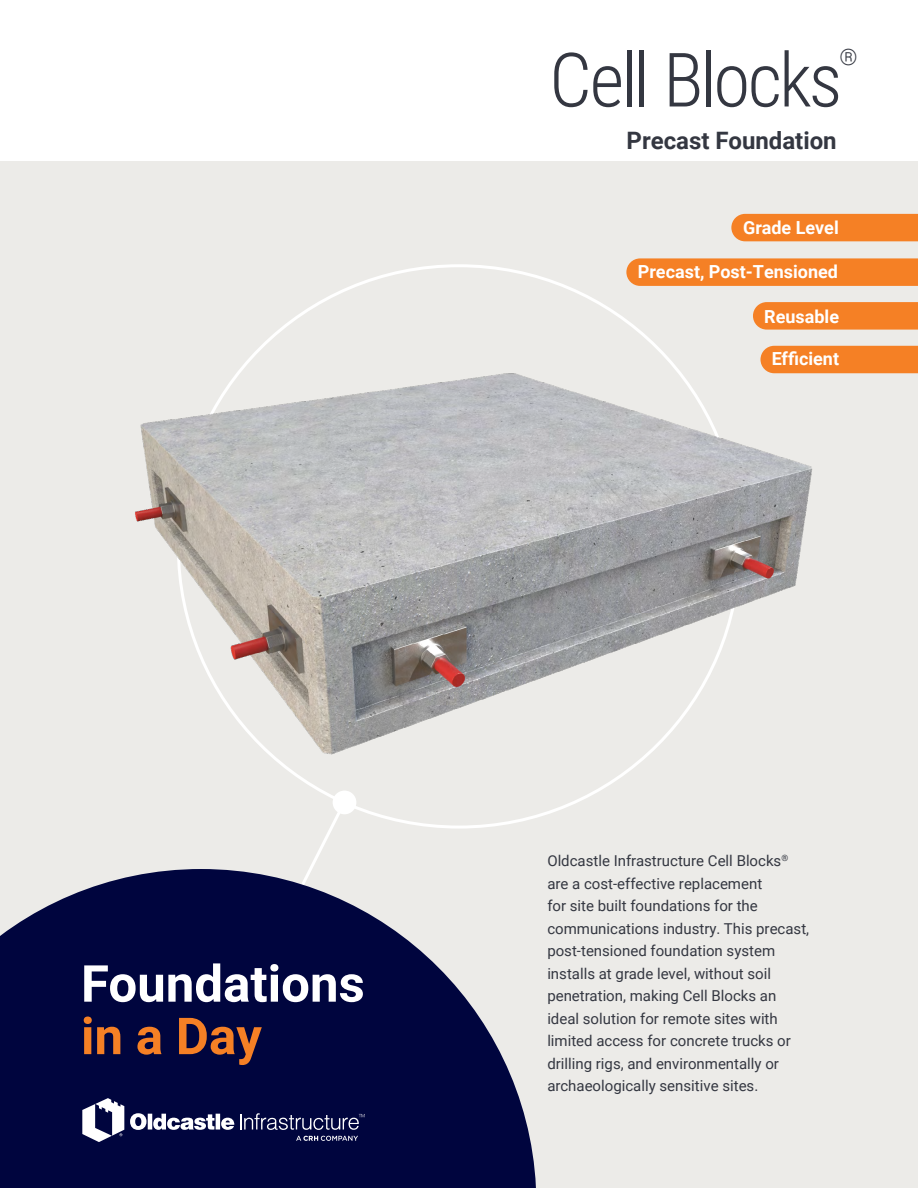
<style>
.page{position:relative;width:918px;height:1188px;background:#fff}
.page>*{position:absolute;margin:0;border:0;box-sizing:border-box;transform-origin:0 0}
.t1{font:300 75px "Roboto Condensed";letter-spacing:-.04em;color:#343741}
.t2{font:700 51px "Roboto";color:#fff}
.t3{font:700 51px "Roboto";color:#f58025}
.t4{font:700 24px "Roboto";color:#343741}
.t5{font:300 22.8px "Roboto Condensed";color:#343741}
.t6{font:700 18px "Roboto";color:#fff}
.t7{font:15px/22.5px "Roboto";color:#343741}
</style>
<div class="page">
<div style="left:0;top:161px;width:918px;height:1027px;background:#ecebe8"></div>
<svg style="left:0;top:869px;width:536px;height:319px;fill:#00053e"></svg>
<svg style="left:299px;top:806px;width:48px;height:82px"></svg>
<svg style="left:82px;top:1098px;width:152px;height:44px;background:#4b4e76"></svg>
<svg style="left:296px;top:1136px;width:62px;height:5px"></svg>
<svg style="left:240px;top:1113px;width:125px;height:17px;background:#393d69"></svg>
<svg style="left:753px;top:302px;width:165px;height:28px;background:#f4832b"></svg>
<div style="left:859px;top:346px;width:59px;height:27px;background:#f58025"></div>
<svg style="left:626px;top:258px;width:292px;height:28px;background:#f4832b"></svg>
<div style="left:731px;top:214px;width:187px;height:27px;background:#f58025"></div>
<div style="left:333px;top:791px;width:23px;height:23px;background:#fff;border-radius:50%"></div>
<img style="left:135px;top:338px;width:724px;height:453px">
<h1 class="t1" style="left:549px;top:27px;width:294px">Cell Blocks</h1>
<h3 class="t5" style="left:839px;top:41px;width:20px">®</h3>
<h3 class="t4" style="left:627px;top:123px;width:212px">Precast Foundation</h3>
<p class="t6" style="left:743px;top:215px;width:97px">Grade Level</p>
<p class="t6" style="left:638px;top:259px;width:202px">Precast, Post-Tensioned</p>
<p class="t6" style="left:764px;top:304px;width:76px">Reusable</p>
<p class="t6" style="left:772px;top:346px;width:69px">Efficient</p>
<h2 class="t2" style="left:81px;top:948px;width:285px">Foundations</h2>
<h2 class="t3" style="left:81px;top:1000px;width:182px">in a Day</h2>
<p class="t7" style="left:547px;top:849px;width:263px">Oldcastle Infrastructure Cell Blocks<sup>® </sup>are a cost-effective replacement<br>for site built foundations for the communications industry. This precast, post-tensioned foundation system installs at grade level, without soil penetration, making Cell Blocks an ideal solution for remote sites with limited access for concrete trucks or drilling rigs, and environmentally or archaeologically sensitive sites.</p>
</div>
